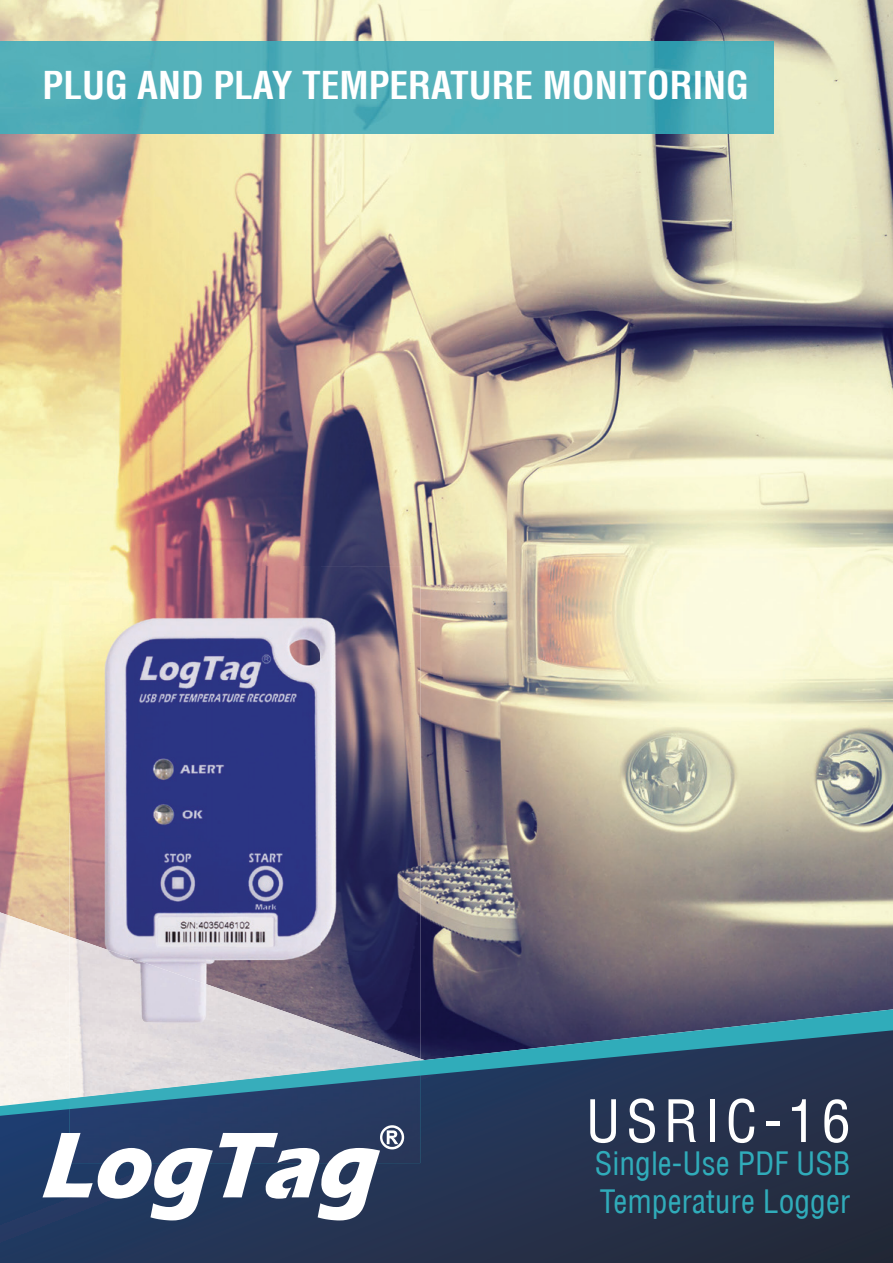
<style>
.page{position:relative;width:893px;height:1263px;background:#fff}
.page>*{position:absolute;margin:0;border:0;box-sizing:border-box;transform-origin:0 0}
.t1{font:condensed 57px "Helvetica LT";letter-spacing:.1em;color:#fff}
.t2{font:700 condensed 37.5px "Helvetica LT";color:#fff}
.t3{font:condensed 31.5px/37.8px "Helvetica LT";color:#30acba}
</style>
<div class="page">
<img style="left:0;top:0;width:893px;height:1009px">
<img style="left:0;top:912px;width:69px;height:97px">
<svg style="left:0;top:1009px;width:893px;height:21px;background:#546680"></svg>
<svg style="left:0;top:1030px;width:893px;height:233px;background:#2c3f5a"></svg>
<img style="left:0;top:42px;width:774px;height:91px">
<img style="left:69px;top:566px;width:251px;height:370px">
<img style="left:320px;top:566px;width:100px;height:370px">
<img style="left:69px;top:936px;width:351px;height:124px">
<img style="left:69px;top:1060px;width:351px;height:15px">
<img style="left:69px;top:1075px;width:351px;height:88px">
<svg style="left:43px;top:1125px;width:361px;height:95px"></svg>
<p class="t2" style="left:43px;top:62px;width:708px">PLUG AND PLAY TEMPERATURE MONITORING</p>
<h1 class="t1" style="left:586px;top:1085px;width:266px">USRIC-16</h1>
<p class="t3" style="left:595px;top:1145px;width:257px">Single-Use PDF USB<br>Temperature Logger</p>
</div>
